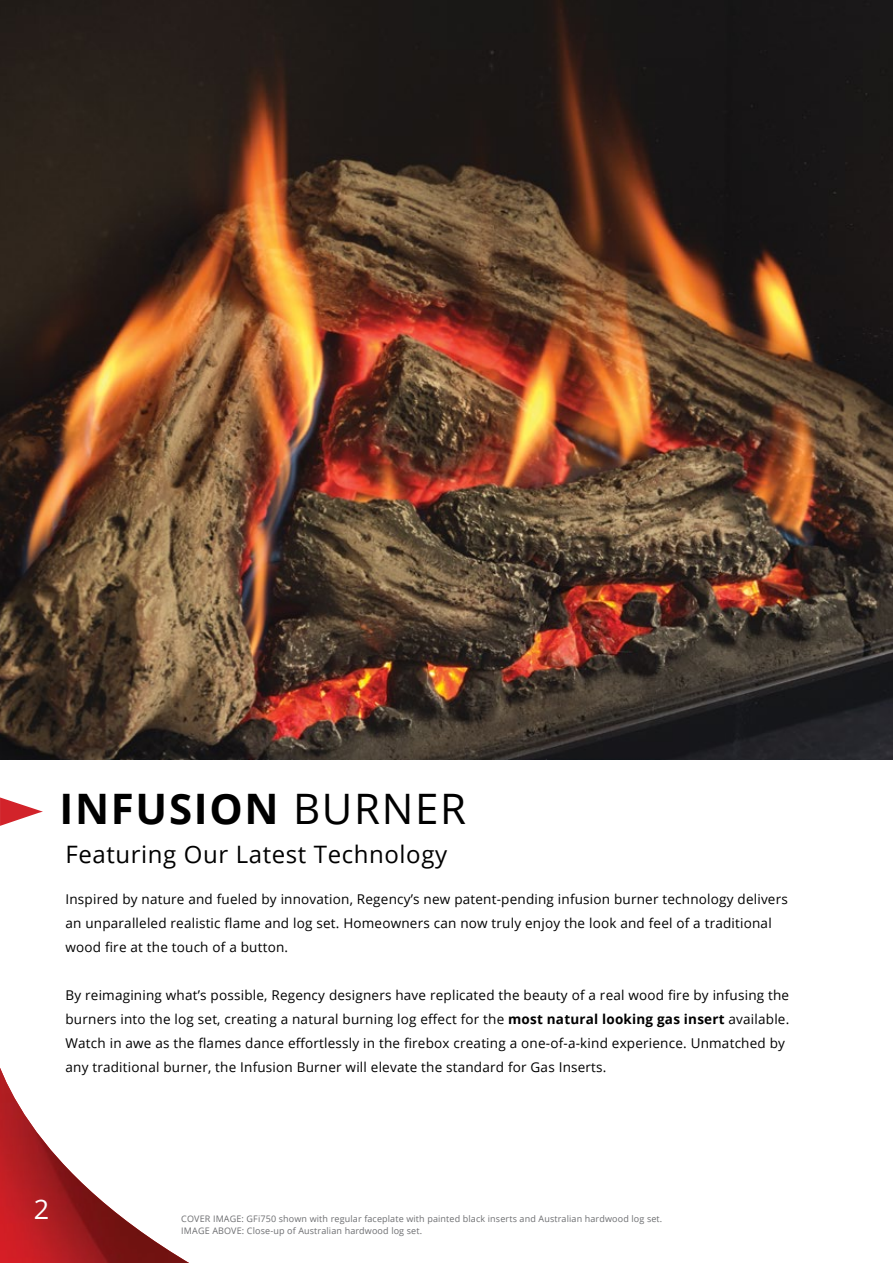
<style>
.page{position:relative;width:893px;height:1263px;background:#fff}
.page>*{position:absolute;margin:0;border:0;box-sizing:border-box;transform-origin:0 0}
.t1{font:700 42px "Open Sans";letter-spacing:.04em;color:#000}
.t2{font:27px "Open Sans";color:#fff}
.t3{font:24px "Open Sans";letter-spacing:.025em;color:#000}
.t4{font:13.5px/24px "Open Sans";letter-spacing:.015em;color:#000}
.t5{font:9px/12px "Open Sans";letter-spacing:.015em;color:#6d6e71}
.s1{font-weight:400}
.s2{font-weight:700}
</style>
<div class="page">
<img style="left:0;top:0;width:893px;height:759px">
<svg style="left:0;top:797px;width:43px;height:29px"></svg>
<img style="left:0;top:1068px;width:189px;height:195px">
<h1 class="t1" style="left:60px;top:779px;width:408px">INFUSION <span class="s1">BURNER</span></h1>
<h3 class="t3" style="left:66px;top:838px;width:383px">Featuring Our Latest Technology</h3>
<p class="t4" style="left:66px;top:887px;width:724px">Inspired by nature and fueled by innovation, Regency’s new patent-pending infusion burner technology delivers an unparalleled realistic flame and log set. Homeowners can now truly enjoy the look and feel of a traditional wood fire at the touch of a button.</p>
<p class="t4" style="left:66px;top:983px;width:725px">By reimagining what’s possible, Regency designers have replicated the beauty of a real wood fire by infusing the burners into the log set, creating a natural burning log effect for the <span class="s2">most natural looking gas insert</span> available.<br>Watch in awe as the flames dance effortlessly in the firebox creating a one-of-a-kind experience. Unmatched by any traditional burner, the Infusion Burner will elevate the standard for Gas Inserts.</p>
<h2 class="t2" style="left:34px;top:1191px;width:17px">2</h2>
<p class="t5" style="left:181px;top:1212px;width:482px">COVER IMAGE: GFi750 shown with regular faceplate with painted black inserts and Australian hardwood log set.<br>IMAGE ABOVE: Close-up of Australian hardwood log set.</p>
</div>
